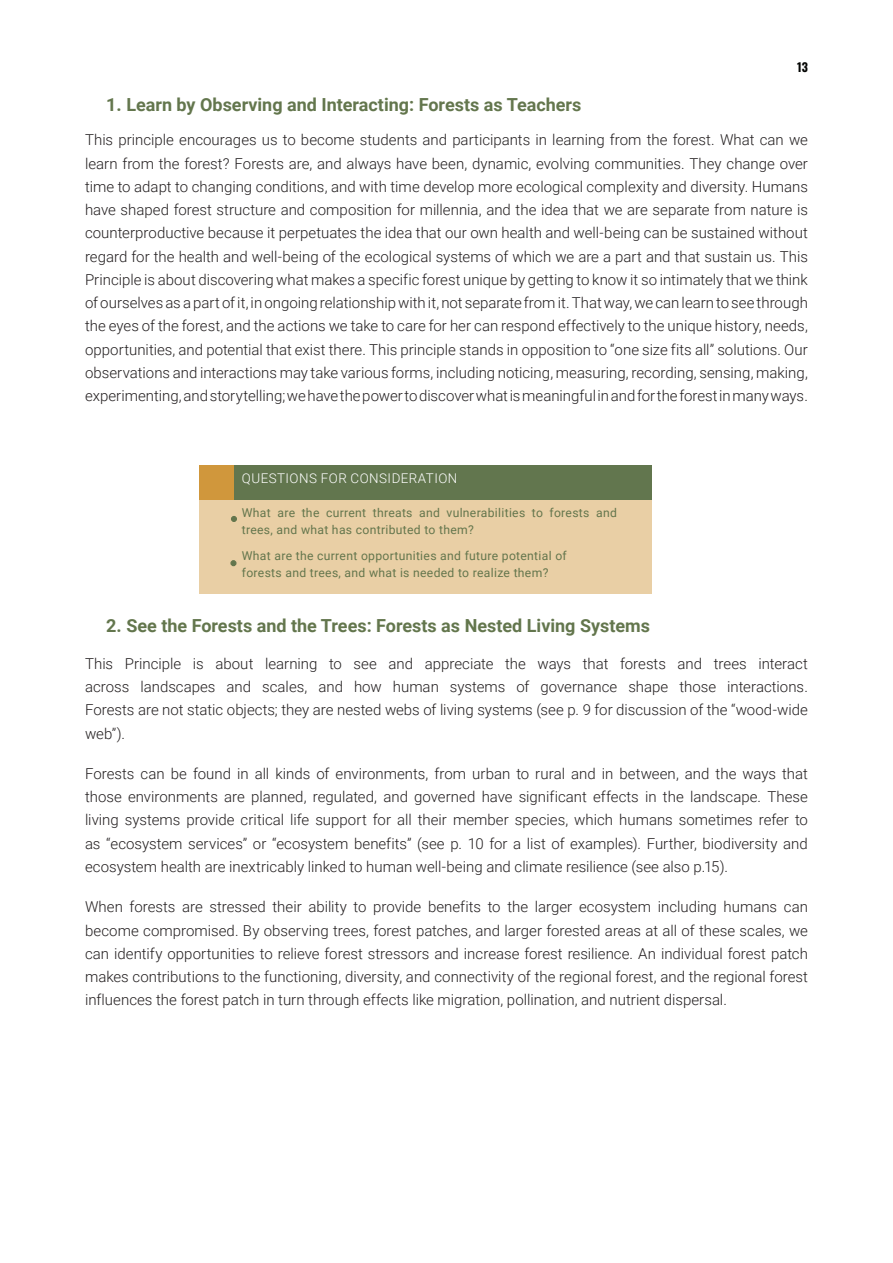
<style>
.page{position:relative;width:893px;height:1263px;background:#fff}
.page>*{position:absolute;margin:0;border:0;box-sizing:border-box;transform-origin:0 0}
.t1{font:700 18px "Roboto";color:#63764d}
.Leeza_s_mastermind{font:300 15px/23.2px "Roboto";color:#231f20;text-align:justify}
.t2{font:300 13.35px "Roboto";letter-spacing:.035em;color:#fff}
.Lato_white_9{font:12.15px/17.1px "Roboto";letter-spacing:.025em;color:#64764d}
.t3{font:700 12px "Oswald";color:#040503}
</style>
<div class="page">
<div style="left:199px;top:499px;width:452px;height:95px;background:#e9cfa5"></div>
<div style="left:233px;top:465px;width:418px;height:34px;background:#62764e"></div>
<div style="left:199px;top:465px;width:35px;height:34px;background:#d0973c"></div>
<svg style="left:231px;top:516px;width:6px;height:6px"></svg>
<div style="left:230px;top:560px;width:7px;height:6px;border:1px solid #64764d;border-radius:50%"></div>
<p class="t3" style="left:797px;top:61px;width:12px">13</p>
<p class="t1" style="left:106px;top:92px;width:477px">1. Learn by Observing and Interacting: Forests as Teachers</p>
<p class="Leeza_s_mastermind" style="left:85px;top:128px;width:724px">This principle encourages us to become students and participants in learning from the forest. What can we learn from the forest? Forests are, and always have been, dynamic, evolving communities. They change over time to adapt to changing conditions, and with time develop more ecological complexity and diversity. Humans have shaped forest structure and composition for millennia, and the idea that we are separate from nature is counterproductive because it perpetuates the idea that our own health and well-being can be sustained without regard for the health and well-being of the ecological systems of which we are a part and that sustain us. This Principle is about discovering what makes a specific forest unique by getting to know it so intimately that we think of ourselves as a part of it, in ongoing relationship with it, not separate from it. That way, we can learn to see through the eyes of the forest, and the actions we take to care for her can respond effectively to the unique history, needs, opportunities, and potential that exist there. This principle stands in opposition to “one size fits all” solutions. Our observations and interactions may take various forms, including noticing, measuring, recording, sensing, making, experimenting, and storytelling; we have the power to discover what is meaningful in and for the forest in many ways.</p>
<p class="t2" style="left:242px;top:469px;width:217px">QUESTIONS FOR CONSIDERATION</p>
<p class="Lato_white_9" style="left:242px;top:503px;width:376px">What are the current threats and vulnerabilities to forests and trees, and what has contributed to them?</p>
<p class="Lato_white_9" style="left:242px;top:547px;width:326px">What are the current opportunities and future potential of</p>
<p class="Lato_white_9" style="left:242px;top:564px;width:308px">forests and trees, and what is needed to realize them?</p>
<p class="t1" style="left:106px;top:613px;width:545px">2. See the Forests and the Trees: Forests as Nested Living Systems</p>
<p class="Leeza_s_mastermind" style="left:85px;top:651px;width:724px">This Principle is about learning to see and appreciate the ways that forests and trees interact across landscapes and scales, and how human systems of governance shape those interactions.<br>Forests are not static objects; they are nested webs of living systems (see p. 9 for discussion of the “wood-wide web”).</p>
<p class="Leeza_s_mastermind" style="left:85px;top:761px;width:724px">Forests can be found in all kinds of environments, from urban to rural and in between, and the ways that those environments are planned, regulated, and governed have significant effects in the landscape. These living systems provide critical life support for all their member species, which humans sometimes refer to as “ecosystem services” or “ecosystem benefits” (see p. 10 for a list of examples). Further, biodiversity and ecosystem health are inextricably linked to human well-being and climate resilience (see also p.15).</p>
<p class="Leeza_s_mastermind" style="left:85px;top:895px;width:724px">When forests are stressed their ability to provide benefits to the larger ecosystem including humans can become compromised. By observing trees, forest patches, and larger forested areas at all of these scales, we can identify opportunities to relieve forest stressors and increase forest resilience. An individual forest patch makes contributions to the functioning, diversity, and connectivity of the regional forest, and the regional forest influences the forest patch in turn through effects like migration, pollination, and nutrient dispersal.</p>
</div>
